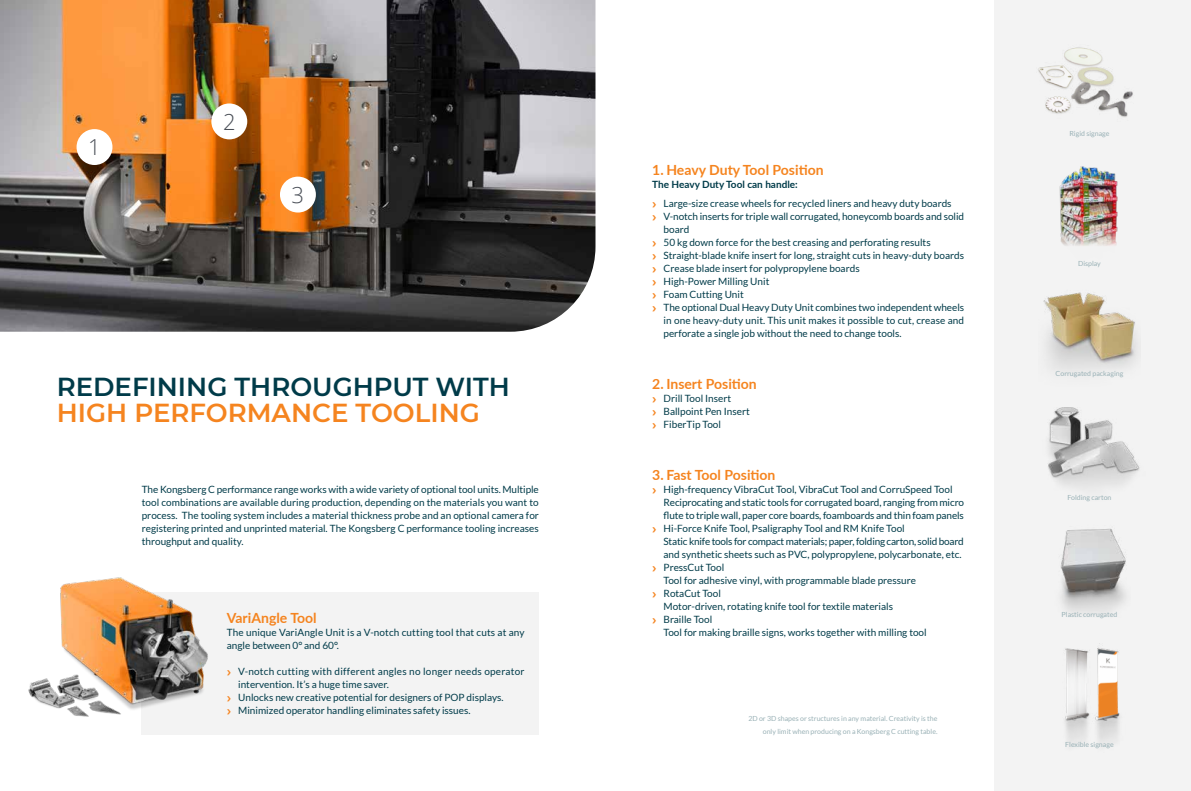
<style>
.page{position:relative;width:1191px;height:791px;background:#fff}
.page>*{position:absolute;margin:0;border:0;box-sizing:border-box;transform-origin:0 0}
.t1{font:600 26px "Montserrat";color:#003b49}
.t2{font:600 26px "Montserrat";color:#f5841f}
.t3{font:300 22px "Open Sans";color:#484d55}
.t4{font:700 14px "Lato";color:#f5841f}
.t5{font:10px/13px "Lato";color:#003b49}
.t6{font:10px "Lato";letter-spacing:-.02em;color:#003b49}
.t7{font:10px "Lato";letter-spacing:.025em;color:#003b49}
.t8{font:7px/13px "Lato";color:#99b1b6;text-align:right}
.s1{font-family:"Montserrat";font-weight:600;font-size:15px;color:#f5841f}
.s2{font-weight:700}
</style>
<div class="page">
<img style="left:0;top:0;width:595px;height:332px">
<div style="left:77px;top:129px;width:35px;height:36px;background:#fff;border-radius:50%"></div>
<div style="left:280px;top:177px;width:36px;height:36px;background:#fff;border-radius:50%"></div>
<div style="left:994px;top:0;width:197px;height:791px;background:#f3f3f3"></div>
<img style="left:1038px;top:47px;width:75px;height:67px">
<img style="left:1071px;top:76px;width:62px;height:41px">
<img style="left:1059px;top:166px;width:59px;height:80px">
<img style="left:1043px;top:292px;width:95px;height:79px">
<img style="left:1048px;top:408px;width:92px;height:80px">
<img style="left:1060px;top:528px;width:66px;height:86px">
<img style="left:1065px;top:643px;width:55px;height:101px">
<div style="left:211px;top:103px;width:36px;height:36px;background:#fff;border-radius:50%"></div>
<div style="left:142px;top:592px;width:397px;height:142px;background:#f3f3f3"></div>
<img style="left:28px;top:577px;width:216px;height:158px">
<h2 class="t3" style="left:88px;top:132px;width:14px">1</h2>
<h2 class="t3" style="left:223px;top:107px;width:14px">2</h2>
<h2 class="t3" style="left:292px;top:180px;width:14px">3</h2>
<h1 class="t1" style="left:57px;top:368px;width:455px">REDEFINING THROUGHPUT WITH</h1>
<h1 class="t2" style="left:57px;top:394px;width:424px">HIGH PERFORMANCE TOOLING</h1>
<p class="t5" style="left:142px;top:483px;width:399px;text-align:justify">The Kongsberg C performance range works with a wide variety of optional tool units. Multiple tool combinations are available during production, depending on the materials you want to process. The tooling system includes a material thickness probe and an optional camera for registering printed and unprinted material. The Kongsberg C performance tooling increases throughput and quality.</p>
<h3 class="t4" style="left:227px;top:608px;width:91px">VariAngle Tool</h3>
<p class="t5" style="left:227px;top:626px;width:299px">The unique VariAngle Unit is a V-notch cutting tool that cuts at any angle between 0° and 60°.</p>
<p class="t7" style="left:227px;top:666px;width:299px"><span class="s1">٥</span> V-notch cutting with different angles no longer needs operator</p>
<p class="t5" style="left:238px;top:678px;width:152px">intervention. It’s a huge time saver.</p>
<p class="t5" style="left:227px;top:691px;width:278px"><span class="s1">٥</span> Unlocks new creative potential for designers of POP displays.</p>
<p class="t5" style="left:227px;top:704px;width:245px"><span class="s1">٥</span> Minimized operator handling eliminates safety issues.</p>
<h3 class="t4" style="left:652px;top:159px;width:173px">1. Heavy Duty Tool Position</h3>
<p class="t5" style="left:652px;top:174px;width:301px;line-height:19.5px"><span class="s2">The Heavy Duty Tool can handle:<br></span><span class="s1">٥</span> Large-size crease wheels for recycled liners and heavy duty boards</p>
<p class="t5" style="left:652px;top:210px;width:313px"><span class="s1">٥</span> V-notch inserts for triple wall corrugated, honeycomb boards and solid</p>
<p class="t5" style="left:663px;top:223px;width:27px">board</p>
<p class="t5" style="left:652px;top:236px;width:280px"><span class="s1">٥</span> 50 kg down force for the best creasing and perforating results</p>
<p class="t5" style="left:652px;top:249px;width:313px"><span class="s1">٥</span> Straight-blade knife insert for long, straight cuts in heavy-duty boards</p>
<p class="t5" style="left:652px;top:262px;width:209px"><span class="s1">٥</span> Crease blade insert for polypropylene boards</p>
<p class="t5" style="left:652px;top:275px;width:119px"><span class="s1">٥</span> High-Power Milling Unit</p>
<p class="t5" style="left:652px;top:288px;width:93px"><span class="s1">٥</span> Foam Cutting Unit</p>
<p class="t5" style="left:652px;top:301px;width:313px"><span class="s1">٥</span> The optional Dual Heavy Duty Unit combines two independent wheels</p>
<p class="t5" style="left:663px;top:314px;width:302px">in one heavy-duty unit. This unit makes it possible to cut, crease and</p>
<p class="t5" style="left:663px;top:327px;width:239px">perforate a single job without the need to change tools.</p>
<h3 class="t4" style="left:652px;top:374px;width:106px">2. Insert Position</h3>
<p class="t5" style="left:652px;top:392px;width:99px"><span class="s1">٥</span> Drill Tool Insert<br><span class="s1">٥</span> Ballpoint Pen Insert<br><span class="s1">٥</span> FiberTip Tool</p>
<h3 class="t4" style="left:652px;top:465px;width:125px">3. Fast Tool Position</h3>
<p class="t5" style="left:652px;top:483px;width:302px"><span class="s1">٥</span> High-frequency VibraCut Tool, VibraCut Tool and CorruSpeed Tool</p>
<p class="t5" style="left:663px;top:496px;width:302px">Reciprocating and static tools for corrugated board, ranging from micro</p>
<p class="t5" style="left:663px;top:509px;width:302px">flute to triple wall, paper core boards, foamboards and thin foam panels</p>
<p class="t5" style="left:652px;top:522px;width:254px"><span class="s1">٥</span> Hi-Force Knife Tool, Psaligraphy Tool and RM Knife Tool</p>
<p class="t6" style="left:663px;top:536px;width:302px">Static knife tools for compact materials; paper, folding carton, solid board</p>
<p class="t5" style="left:663px;top:548px;width:299px">and synthetic sheets such as PVC, polypropylene, polycarbonate, etc.</p>
<p class="t5" style="left:652px;top:561px;width:73px"><span class="s1">٥</span> PressCut Tool</p>
<p class="t5" style="left:663px;top:574px;width:254px">Tool for adhesive vinyl, with programmable blade pressure</p>
<p class="t5" style="left:652px;top:587px;width:70px"><span class="s1">٥</span> RotaCut Tool</p>
<p class="t5" style="left:663px;top:600px;width:231px">Motor-driven, rotating knife tool for textile materials</p>
<p class="t5" style="left:652px;top:613px;width:62px"><span class="s1">٥</span> Braille Tool</p>
<p class="t5" style="left:663px;top:626px;width:265px">Tool for making braille signs, works together with milling tool</p>
<p class="t8" style="left:748px;top:711px;width:191px">2D or 3D shapes or structures in any material. Creativity is the only limit when producing on a Kongsberg C cutting table.</p>
<p class="t8" style="left:1069px;top:126px;width:42px">Rigid signage</p>
<p class="t8" style="left:1078px;top:256px;width:24px">Display</p>
<p class="t8" style="left:1055px;top:367px;width:69px">Corrugated packaging</p>
<p class="t8" style="left:1067px;top:490px;width:45px">Folding carton</p>
<p class="t8" style="left:1061px;top:607px;width:57px">Plastic corrugated</p>
<p class="t8" style="left:1065px;top:737px;width:50px">Flexible signage</p>
</div>
